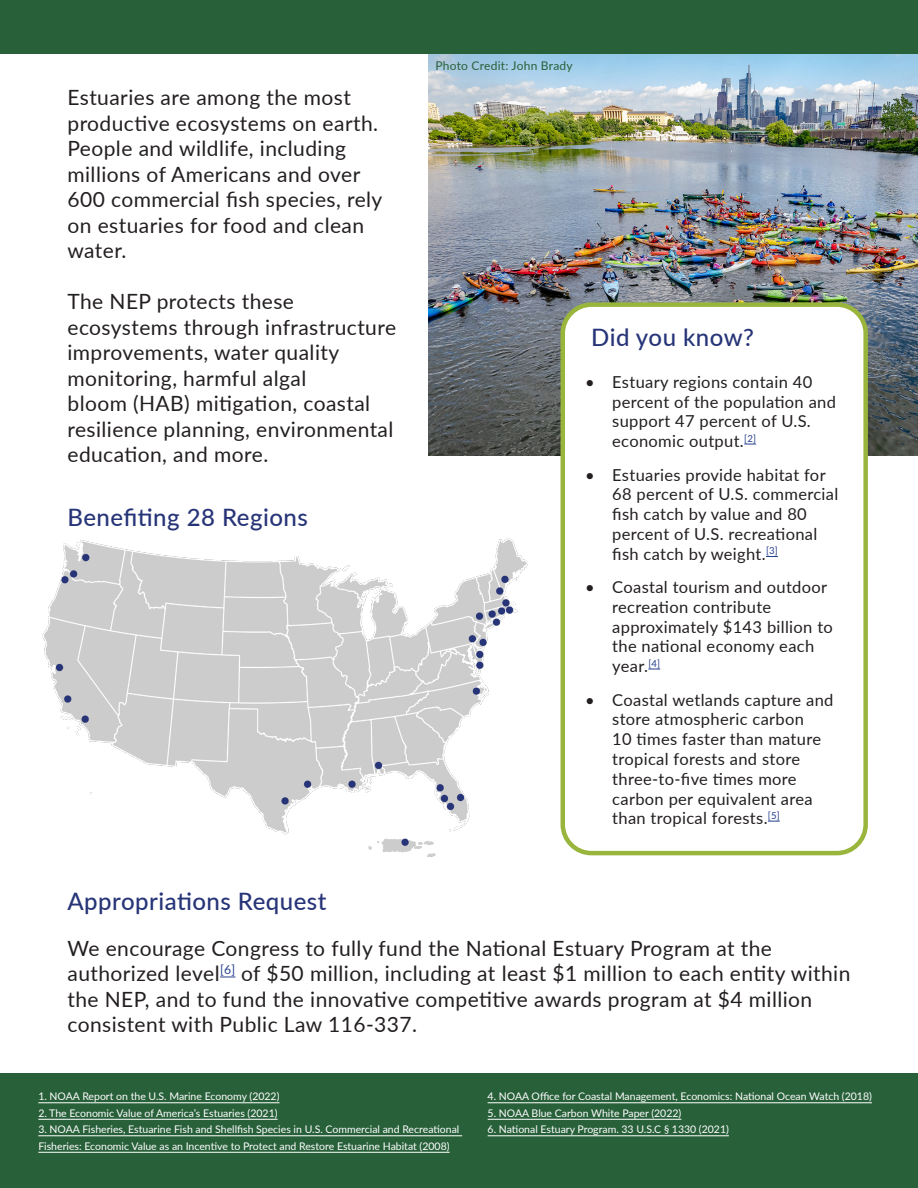
<style>
.page{position:relative;width:918px;height:1188px;background:#fff}
.page>*{position:absolute;margin:0;border:0;box-sizing:border-box;transform-origin:0 0}
.header_2{font:500 24px "Lato";letter-spacing:.02em;color:#273578}
.Main_Text{font:21px/25.5px "Lato";letter-spacing:.02em;color:#231f20}
.t1{font:16.5px/19.8px "Lato";letter-spacing:.02em;color:#231f20}
.body_text{font:12px "Lato";letter-spacing:.02em;color:#28603a}
.Foot_notes{font:10.5px/16.5px "Lato";color:#fff}
</style>
<div class="page">
<img style="left:429px;top:54px;width:489px;height:402px">
<div style="left:0;top:1074px;width:918px;height:114px;background:#28603a"></div>
<img style="left:42px;top:538px;width:486px;height:319px">
<svg style="left:220px;top:977px;width:15px;height:1px"></svg>
<hr style="left:38px;top:1103px;width:242px;height:1px;background:#fff">
<hr style="left:38px;top:1119px;width:240px;height:1px;background:#fff">
<hr style="left:38px;top:1136px;width:424px;height:1px;background:#fff">
<hr style="left:38px;top:1152px;width:412px;height:1px;background:#fff">
<hr style="left:488px;top:1103px;width:384px;height:1px;background:#fff">
<hr style="left:488px;top:1119px;width:193px;height:1px;background:#fff">
<hr style="left:488px;top:1136px;width:241px;height:1px;background:#fff">
<div style="left:563px;top:305px;width:303px;height:548px;background:#fff;border-radius:29px"></div>
<svg style="left:744px;top:444px;width:12px;height:1px"></svg>
<svg style="left:766px;top:556px;width:12px;height:1px"></svg>
<svg style="left:648px;top:669px;width:12px;height:1px"></svg>
<svg style="left:768px;top:821px;width:12px;height:1px"></svg>
<div style="left:561px;top:302px;width:307px;height:553px;border:4px solid #99b53c;border-radius:29px"></div>
<div style="left:0;top:0;width:918px;height:54px;background:#28603a"></div>
<p class="Main_Text" style="left:68px;top:84px;width:316px">Estuaries are among the most productive ecosystems on earth.<br>People and wildlife, including millions of Americans and over<br>600 commercial fish species, rely on estuaries for food and clean water.</p>
<p class="Main_Text" style="left:68px;top:288px;width:330px">The NEP protects these ecosystems through infrastructure improvements, water quality monitoring, harmful algal<br>bloom (HAB) mitigation, coastal resilience planning, environmental education, and more.</p>
<p class="header_2" style="left:68px;top:500px;width:242px">Benefiting 28 Regions</p>
<p class="body_text" style="left:436px;top:57px;width:139px">Photo Credit: John Brady</p>
<p class="header_2" style="left:591px;top:320px;width:164px">Did you know?</p>
<p class="t1" style="left:612px;top:371px;width:225px;text-indent:-27px">• Estuary regions contain 40 percent of the population and support 47 percent of U.S. economic output.<sup>[2]</sup></p>
<p class="t1" style="left:612px;top:464px;width:228px;text-indent:-27px">• Estuaries provide habitat for<br>68 percent of U.S. commercial fish catch by value and 80 percent of U.S. recreational fish catch by weight.<sup>[3]</sup></p>
<p class="t1" style="left:612px;top:576px;width:222px;text-indent:-27px">• Coastal tourism and outdoor recreation contribute approximately $143 billion to the national economy each year.<sup>[4]</sup></p>
<p class="t1" style="left:612px;top:689px;width:223px;text-indent:-27px">• Coastal wetlands capture and store atmospheric carbon<br>10 times faster than mature tropical forests and store three-to-five times more carbon per equivalent area than tropical forests.<sup>[5]</sup></p>
<p class="header_2" style="left:68px;top:884px;width:261px">Appropriations Request</p>
<p class="Main_Text" style="left:68px;top:934px;width:784px">We encourage Congress to fully fund the National Estuary Program at the authorized level<sup>[6]</sup> of $50 million, including at least $1 million to each entity within the NEP, and to fund the innovative competitive awards program at $4 million consistent with Public Law 116-337.</p>
<p class="Foot_notes" style="left:38px;top:1088px;width:243px">1. NOAA Report on the U.S. Marine Economy (2022)</p>
<p class="Foot_notes" style="left:38px;top:1104px;width:241px">2. The Economic Value of America’s Estuaries (2021)</p>
<p class="Foot_notes" style="left:38px;top:1121px;width:423px">3. NOAA Fisheries, Estuarine Fish and Shellfish Species in U.S. Commercial and Recreational<br>Fisheries: Economic Value as an Incentive to Protect and Restore Estuarine Habitat (2008)</p>
<p class="Foot_notes" style="left:488px;top:1088px;width:386px">4. NOAA Office for Coastal Management, Economics: National Ocean Watch (2018)</p>
<p class="Foot_notes" style="left:488px;top:1104px;width:195px">5. NOAA Blue Carbon White Paper (2022)</p>
<p class="Foot_notes" style="left:488px;top:1121px;width:243px">6. National Estuary Program. 33 U.S.C § 1330 (2021)</p>
</div>
